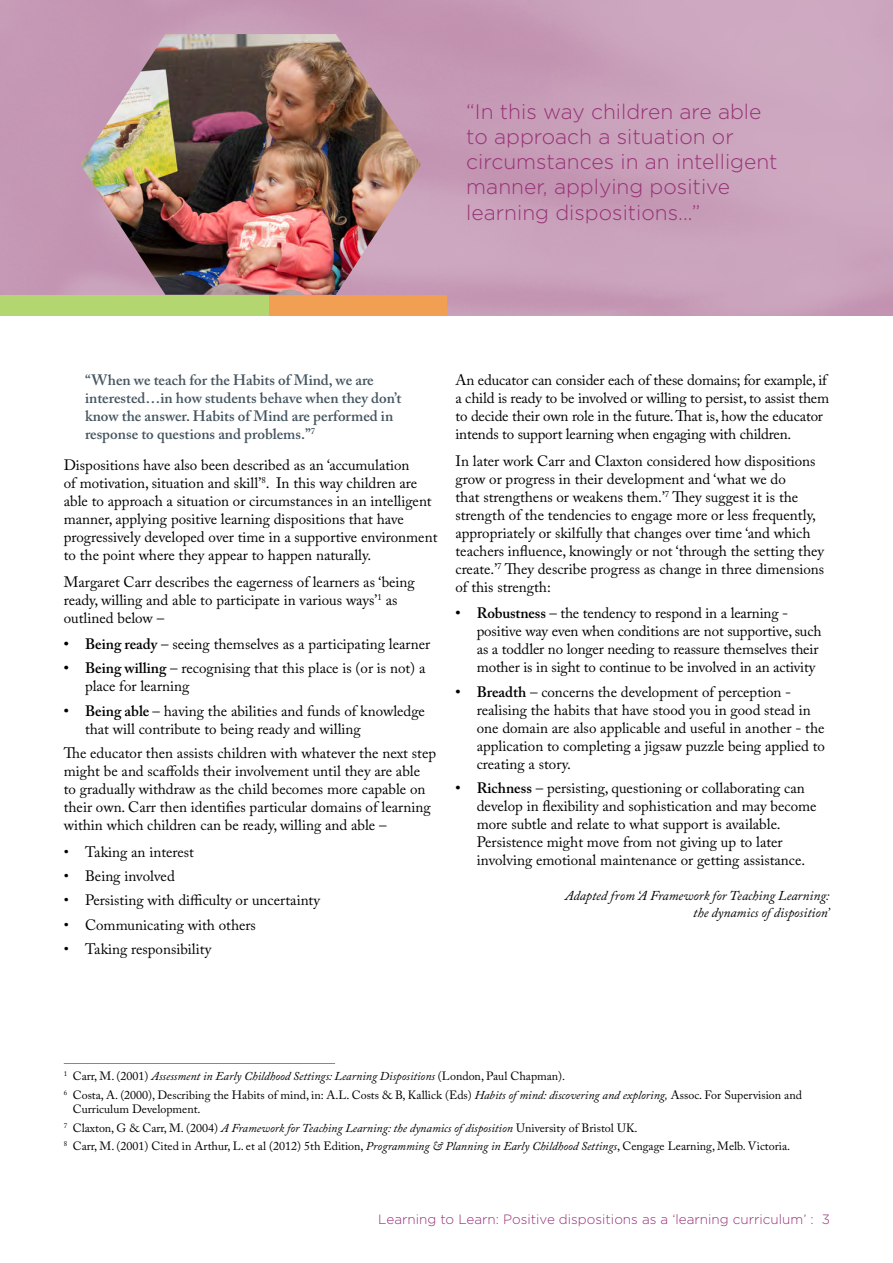
<style>
.page{position:relative;width:893px;height:1263px;background:#fff}
.page>*{position:absolute;margin:0;border:0;box-sizing:border-box;transform-origin:0 0}
.quotestop{font:300 21px/25.2px "Gotham";color:#973177}
.body{font:15px/18px "Adobe Caslon Pro";color:#000}
.quotes{font:600 15px/18px "Adobe Caslon Pro";color:#455560}
.body-2{font:italic 13.5px/16.2px "Adobe Caslon Pro";color:#000;text-align:right}
.t1{font:300 13.5px "Gotham";color:#973177}
.t2{font:12px/14.4px "Adobe Caslon Pro";color:#000}
.t3{font:italic 12px "Adobe Caslon Pro";color:#000}
.s1{font-weight:600}
.s2{font-style:normal}
.s3{font-style:italic}
</style>
<div class="page">
<img style="left:0;top:0;width:893px;height:315px">
<img style="left:80px;top:34px;width:341px;height:261px">
<div style="left:0;top:295px;width:269px;height:20px;background:#b4d670"></div>
<div style="left:269px;top:295px;width:177px;height:20px;background:#f19f53"></div>
<hr style="left:64px;top:1063px;width:271px;height:1px;background:#6e92a3">
<p class="quotestop" style="left:466px;top:99px;width:313px">“In this way children are able to approach a situation or circumstances in an intelligent manner, applying positive learning dispositions...”</p>
<p class="quotes" style="left:85px;top:371px;width:318px">“When we teach for the Habits of Mind, we are interested…in how students behave when they don’t know the answer. Habits of Mind are performed in response to questions and problems.”<sup>7</sup></p>
<p class="body" style="left:64px;top:456px;width:375px">Dispositions have also been described as an ‘accumulation<br>of motivation, situation and skill’<sup>8</sup>. In this way children are able to approach a situation or circumstances in an intelligent manner, applying positive learning dispositions that have progressively developed over time in a supportive environment to the point where they appear to happen naturally.</p>
<p class="body" style="left:64px;top:572px;width:353px">Margaret Carr describes the eagerness of learners as ‘being ready, willing and able to participate in various ways’<sup>1</sup> as outlined below –</p>
<p class="body" style="left:64px;top:635px;width:368px"><span class="s1">• Being ready</span> – seeing themselves as a participating learner</p>
<p class="body" style="left:85px;top:659px;width:342px;text-indent:-21px"><span class="s1">• Being willing</span> – recognising that this place is (or is not) a place for learning</p>
<p class="body" style="left:85px;top:702px;width:341px;text-indent:-21px"><span class="s1">• Being able</span> – having the abilities and funds of knowledge that will contribute to being ready and willing</p>
<p class="body" style="left:64px;top:744px;width:374px">The educator then assists children with whatever the next step might be and scaffolds their involvement until they are able to gradually withdraw as the child becomes more capable on their own. Carr then identifies particular domains of learning within which children can be ready, willing and able –</p>
<p class="body" style="left:64px;top:842px;width:132px">• Taking an interest</p>
<p class="body" style="left:64px;top:867px;width:113px">• Being involved</p>
<p class="body" style="left:64px;top:891px;width:258px">• Persisting with difficulty or uncertainty</p>
<p class="body" style="left:64px;top:916px;width:194px">• Communicating with others</p>
<p class="body" style="left:64px;top:940px;width:149px">• Taking responsibility</p>
<p class="body" style="left:455px;top:371px;width:375px">An educator can consider each of these domains; for example, if a child is ready to be involved or willing to persist, to assist them to decide their own role in the future. That is, how the educator intends to support learning when engaging with children.</p>
<p class="body" style="left:455px;top:452px;width:370px">In later work Carr and Claxton considered how dispositions grow or progress in their development and ‘what we do<br>that strengthens or weakens them.’<sup>7</sup> They suggest it is the strength of the tendencies to engage more or less frequently, appropriately or skilfully that changes over time ‘and which teachers influence, knowingly or not ‘through the setting they create.’<sup>7</sup> They describe progress as change in three dimensions of this strength:</p>
<p class="body" style="left:477px;top:604px;width:346px;text-indent:-21px"><span class="s1">• Robustness</span> – the tendency to respond in a learning - positive way even when conditions are not supportive, such as a toddler no longer needing to reassure themselves their mother is in sight to continue to be involved in an activity</p>
<p class="body" style="left:477px;top:682px;width:350px;text-indent:-21px"><span class="s1">• Breadth</span> – concerns the development of perception - realising the habits that have stood you in good stead in one domain are also applicable and useful in another - the application to completing a jigsaw puzzle being applied to creating a story.</p>
<p class="body" style="left:477px;top:779px;width:341px;text-indent:-21px"><span class="s1">• Richness</span> – persisting, questioning or collaborating can develop in flexibility and sophistication and may become more subtle and relate to what support is available.<br>Persistence might move from not giving up to later involving emotional maintenance or getting assistance.</p>
<p class="body-2" style="left:565px;top:888px;width:266px">Adapted from ‘A Framework for Teaching Learning: the dynamics of disposition’</p>
<p class="t3" style="left:64px;top:1069px;width:503px"><sup>1</sup> <span class="s2">Carr, M. (2001)</span> Assessment in Early Childhood Settings: Learning Dispositions <span class="s2">(London, Paul Chapman).</span></p>
<p class="t2" style="left:73px;top:1087px;width:731px;text-indent:-9px"><sup>6</sup> Costa, A. (2000), Describing the Habits of mind, in: A.L. Costs &amp; B, Kallick (Eds) <span class="s3">Habits of mind: discovering and exploring,</span> Assoc. For Supervision and<br>Curriculum Development.</p>
<p class="t3" style="left:64px;top:1120px;width:575px"><sup>7</sup> <span class="s2">Claxton, G &amp; Carr, M. (2004)</span> A Framework for Teaching Learning: the dynamics of disposition <span class="s2">University of Bristol UK.</span></p>
<p class="t2" style="left:64px;top:1139px;width:728px"><sup>8</sup> Carr, M. (2001) Cited in Arthur, L. et al (2012) 5th Edition, <span class="s3">Programming &amp; Planning in Early Childhood Settings</span>, Cengage Learning, Melb. Victoria.</p>
<p class="t1" style="left:378px;top:1212px;width:453px">Learning to Learn: Positive dispositions as a ‘learning curriculum’ : 3</p>
</div>
